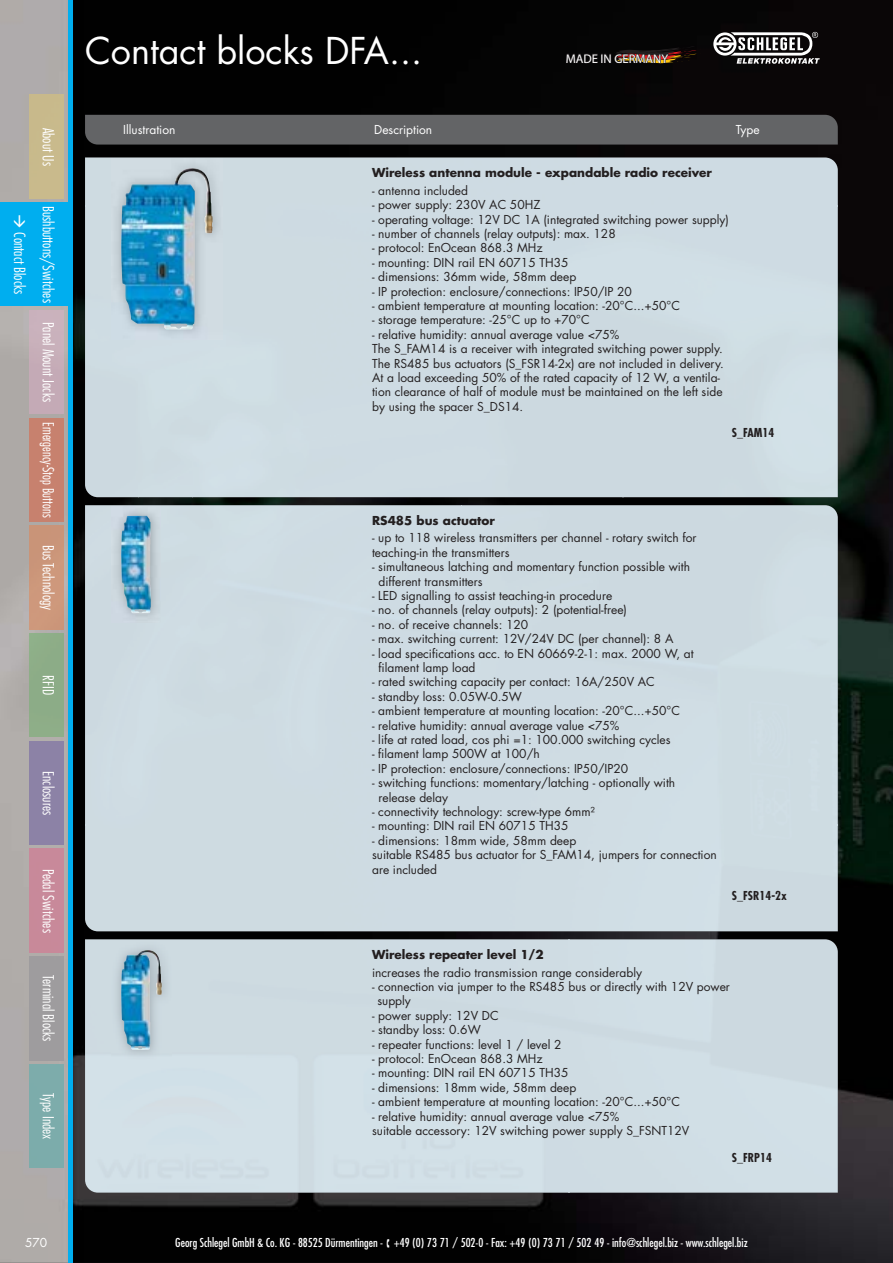
<style>
.page{position:relative;width:893px;height:1263px;background:#fff}
.page>*{position:absolute;margin:0;border:0;box-sizing:border-box;transform-origin:0 0}
.t1{font:36px "Futura Std";color:#fff}
.t2{font:300 condensed 15px/28.8px "Futura Std";color:#fff}
.t3{font:300 condensed 15px "Futura Std";color:#fff;scale:.92 1}
.t4{font:12.6px "Myriad Pro";color:#fff}
.t5{font:12px/14.4px "Futura Std";color:#231f20}
.t6{font:condensed 12px "Futura Std";color:#fff}
.t7{font:700 12px "Futura Std";color:#231f20}
.t8{font:12px "Futura Std";color:#fff}
.t9{font:700 condensed 12px "Futura Std";color:#231f20}
</style>
<div class="page">
<img style="left:0;top:0;width:893px;height:1263px">
<svg style="left:566px;top:46px;width:135px;height:21px;background:#1e120d"></svg>
<div style="left:0;top:202px;width:68px;height:104px;background:#00aeef"></div>
<div style="left:30px;top:957px;width:34px;height:103px;background:#9e9c9e"></div>
<div style="left:30px;top:741px;width:34px;height:104px;background:#8c82a6"></div>
<div style="left:30px;top:1064px;width:34px;height:104px;background:#7cacab"></div>
<div style="left:30px;top:526px;width:34px;height:103px;background:#cc977b"></div>
<div style="left:30px;top:310px;width:34px;height:104px;background:#c6acb7"></div>
<div style="left:30px;top:849px;width:34px;height:103px;background:#c8899a"></div>
<div style="left:30px;top:418px;width:34px;height:104px;background:#c7816e"></div>
<hr style="left:68px;top:0;width:4px;height:1263px;background:#00aeef">
<div style="left:30px;top:95px;width:34px;height:103px;background:#c9ba8c"></div>
<div style="left:30px;top:634px;width:34px;height:103px;background:#8cac87"></div>
<svg style="left:713px;top:32px;width:107px;height:32px"></svg>
<div style="left:85px;top:115px;width:753px;height:30px;background:#636466"></div>
<div style="left:85px;top:158px;width:753px;height:47px;background:#cedbe3"></div>
<div style="left:85px;top:205px;width:53px;height:292px;background:#ccd9e0"></div>
<div style="left:193px;top:205px;width:645px;height:292px;background:#cedbe2"></div>
<div style="left:138px;top:339px;width:55px;height:158px;background:#cfdde3"></div>
<img style="left:111px;top:158px;width:111px;height:181px">
<img style="left:121px;top:168px;width:92px;height:162px">
<div style="left:85px;top:505px;width:753px;height:426px;background:#cedbe3"></div>
<img style="left:111px;top:506px;width:49px;height:117px">
<img style="left:121px;top:516px;width:30px;height:97px">
<div style="left:85px;top:939px;width:753px;height:254px;background:#d0dde4"></div>
<img style="left:111px;top:940px;width:61px;height:120px">
<img style="left:121px;top:950px;width:41px;height:100px">
<p class="t2" style="left:62px;top:128px;width:40px;rotate:90deg">About Us</p>
<p class="t2" style="left:62px;top:232px;width:72px;text-indent:-26px;rotate:90deg">Bushbuttons/Switches<br>Contact Blocks</p>
<p class="t2" style="left:62px;top:322px;width:81px;rotate:90deg">Panel Mount Jacks</p>
<p class="t3" style="left:55px;top:422px;width:105px;rotate:90deg">Emergency-Stop Buttons</p>
<p class="t2" style="left:62px;top:545px;width:67px;rotate:90deg">Bus Technology</p>
<p class="t2" style="left:62px;top:675px;width:21px;rotate:90deg">RFID</p>
<p class="t2" style="left:62px;top:771px;width:46px;rotate:90deg">Enclosures</p>
<p class="t2" style="left:62px;top:869px;width:66px;rotate:90deg">Pedal Switches</p>
<p class="t2" style="left:62px;top:975px;width:68px;rotate:90deg">Terminal Blocks</p>
<p class="t2" style="left:62px;top:1093px;width:47px;rotate:90deg">Type Index</p>
<h1 class="t1" style="left:85px;top:34px;width:339px">Contact blocks DFA...</h1>
<p class="t4" style="left:566px;top:54px;width:104px">MADE IN GERMANY</p>
<p class="t8" style="left:123px;top:124px;width:54px">Illustration</p>
<p class="t8" style="left:374px;top:124px;width:60px">Description</p>
<p class="t8" style="left:736px;top:124px;width:26px">Type</p>
<p class="t7" style="left:372px;top:167px;width:341px">Wireless antenna module - expandable radio receiver</p>
<p class="t5" style="left:372px;top:184px;width:97px">- antenna included</p>
<p class="t5" style="left:372px;top:198px;width:170px">- power supply: 230V AC 50HZ</p>
<p class="t5" style="left:372px;top:213px;width:358px">- operating voltage: 12V DC 1A (integrated switching power supply)</p>
<p class="t5" style="left:372px;top:227px;width:245px">- number of channels (relay outputs): max. 128</p>
<p class="t5" style="left:372px;top:242px;width:172px">- protocol: EnOcean 868.3 MHz</p>
<p class="t5" style="left:372px;top:256px;width:198px">- mounting: DIN rail EN 60715 TH35</p>
<p class="t5" style="left:372px;top:270px;width:206px">- dimensions: 36mm wide, 58mm deep</p>
<p class="t5" style="left:372px;top:285px;width:261px">- IP protection: enclosure/connections: IP50/IP 20</p>
<p class="t5" style="left:372px;top:299px;width:309px">- ambient temperature at mounting location: -20°C...+50°C</p>
<p class="t5" style="left:372px;top:314px;width:219px">- storage temperature: -25°C up to +70°C</p>
<p class="t5" style="left:372px;top:328px;width:353px">- relative humidity: annual average value &lt;75%<br>The S_FAM14 is a receiver with integrated switching power supply.<br>The RS485 bus actuators (S_FSR14-2x) are not included in delivery.<br>At a load exceeding 50% of the rated capacity of 12 W, a ventila&shy;tion clearance of half of module must be maintained on the left side by using the spacer S_DS14.</p>
<p class="t9" style="left:732px;top:426px;width:44px">S_FAM14</p>
<p class="t7" style="left:372px;top:515px;width:124px">RS485 bus actuator</p>
<p class="t5" style="left:372px;top:532px;width:326px">- up to 118 wireless transmitters per channel - rotary switch for teaching-in the transmitters</p>
<p class="t5" style="left:378px;top:560px;width:313px;text-indent:-6px">- simultaneous latching and momentary function possible with different transmitters</p>
<p class="t5" style="left:372px;top:589px;width:242px">- LED signalling to assist teaching-in procedure</p>
<p class="t5" style="left:372px;top:604px;width:256px">- no. of channels (relay outputs): 2 (potential-free)</p>
<p class="t5" style="left:372px;top:618px;width:158px">- no. of receive channels: 120</p>
<p class="t5" style="left:372px;top:632px;width:303px">- max. switching current: 12V/24V DC (per channel): 8 A</p>
<p class="t5" style="left:378px;top:647px;width:317px;text-indent:-6px">- load specifications acc. to EN 60669-2-1: max. 2000 W, at filament lamp load</p>
<p class="t5" style="left:372px;top:676px;width:284px">- rated switching capacity per contact: 16A/250V AC</p>
<p class="t5" style="left:372px;top:690px;width:151px">- standby loss: 0.05W-0.5W</p>
<p class="t5" style="left:372px;top:704px;width:309px">- ambient temperature at mounting location: -20°C...+50°C</p>
<p class="t5" style="left:372px;top:719px;width:249px">- relative humidity: annual average value &lt;75%</p>
<p class="t5" style="left:372px;top:733px;width:300px">- life at rated load, cos phi =1: 100.000 switching cycles</p>
<p class="t5" style="left:372px;top:748px;width:169px">- filament lamp 500W at 100/h</p>
<p class="t5" style="left:372px;top:762px;width:258px">- IP protection: enclosure/connections: IP50/IP20</p>
<p class="t5" style="left:378px;top:776px;width:298px;text-indent:-6px">- switching functions: momentary/latching - optionally with release delay</p>
<p class="t5" style="left:372px;top:805px;width:224px">- connectivity technology: screw-type 6mm²</p>
<p class="t5" style="left:372px;top:820px;width:198px">- mounting: DIN rail EN 60715 TH35</p>
<p class="t5" style="left:372px;top:834px;width:346px">- dimensions: 18mm wide, 58mm deep<br>suitable RS485 bus actuator for S_FAM14, jumpers for connection are included</p>
<p class="t9" style="left:732px;top:889px;width:56px">S_FSR14-2x</p>
<p class="t7" style="left:372px;top:949px;width:173px">Wireless repeater level 1/2</p>
<p class="t5" style="left:372px;top:966px;width:271px">increases the radio transmission range considerably</p>
<p class="t5" style="left:377px;top:980px;width:354px;text-indent:-5px">- connection via jumper to the RS485 bus or directly with 12V power supply</p>
<p class="t5" style="left:372px;top:1009px;width:128px">- power supply: 12V DC</p>
<p class="t5" style="left:372px;top:1023px;width:110px">- standby loss: 0.6W</p>
<p class="t5" style="left:372px;top:1038px;width:191px">- repeater functions: level 1 / level 2</p>
<p class="t5" style="left:372px;top:1052px;width:172px">- protocol: EnOcean 868.3 MHz</p>
<p class="t5" style="left:372px;top:1067px;width:198px">- mounting: DIN rail EN 60715 TH35</p>
<p class="t5" style="left:372px;top:1081px;width:206px">- dimensions: 18mm wide, 58mm deep</p>
<p class="t5" style="left:372px;top:1095px;width:309px">- ambient temperature at mounting location: -20°C...+50°C</p>
<p class="t5" style="left:372px;top:1110px;width:319px">- relative humidity: annual average value &lt;75%<br>suitable accessory: 12V switching power supply S_FSNT12V</p>
<p class="t9" style="left:732px;top:1151px;width:41px">S_FRP14</p>
<p class="t8" style="left:25px;top:1237px;width:24px">570</p>
<p class="t6" style="left:175px;top:1237px;width:574px">Georg Schlegel GmbH &amp; Co. KG - 88525 Dürmentingen - ▪ +49 (0) 73 71 / 502-0 - Fax: +49 (0) 73 71 / 502 49 - info@schlegel.biz - www.schlegel.biz</p>
</div>
